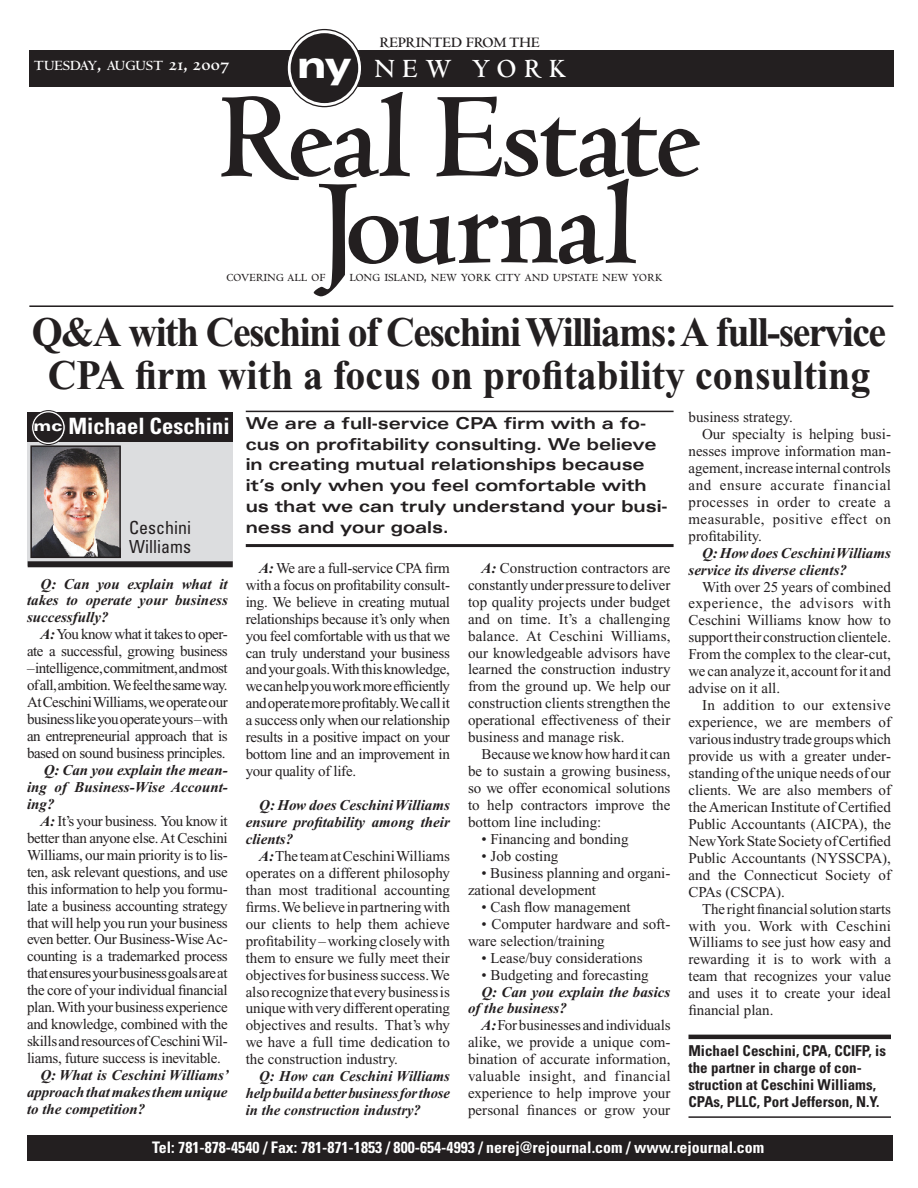
<style>
.page{position:relative;width:918px;height:1188px;background:#fff}
.page>*{position:absolute;margin:0;border:0;box-sizing:border-box;transform-origin:0 0}
.t1{font:700 42px/43.5px "Times New Roman";letter-spacing:-.04em;color:#231f20;text-align:center;scale:.95 1}
.t2{font:700 27.3px "Centaur";letter-spacing:.3em;color:#fff}
.t3{font:700 condensed 22.5px "Univers";color:#fff}
.t4{font:condensed 18px/19.5px "Univers";color:#231f20}
.t5{font:17.85px "Centaur MT SC";letter-spacing:-.01em;color:#231f20}
.t6{font:700 expanded 16.5px/20.9px "Univers";letter-spacing:-.005em;color:#231f20}
.t7{font:700 condensed 15.9px "Univers";color:#fff}
.t8{font:15px/17px "Times New Roman";color:#231f20;text-align:justify}
.t9{font:italic 700 15px/17px "Times New Roman";color:#231f20;text-align:justify}
.t10{font:700 condensed 15px/17px "Univers";color:#231f20}
.t11{font:15px/17px "Times New Roman";letter-spacing:-.03em;color:#231f20;text-align:right}
.t12{font:15px "Times New Roman";letter-spacing:.03em;color:#231f20}
.t13{font:15px "Times New Roman";letter-spacing:.04em;color:#231f20}
.t14{font:15px "Times New Roman";letter-spacing:.025em;color:#231f20}
.t15{font:700 15px "Centaur";color:#231f20}
.t16{font:14.7px "Centaur MT Bold Os F";color:#fff}
.s1{font-size:21px}
.s2{font-family:"Univers";font-weight:900;font-stretch:expanded;font-size:38.25px}
.s3{font-weight:900;font-stretch:expanded;font-size:15px}
.s4{font-weight:700;font-style:italic}
</style>
<div class="page">
<div style="left:27px;top:1135px;width:866px;height:26px;background:#231f20"></div>
<div style="left:27px;top:416px;width:206px;height:150px;background:#dcdddf"></div>
<img style="left:33px;top:448px;width:85px;height:107px">
<div style="left:30px;top:445px;width:91px;height:113px;border:2px solid #231f20"></div>
<div style="left:28px;top:412px;width:205px;height:30px;background:#231f20"></div>
<div style="left:28px;top:561px;width:205px;height:6px;background:#231f20"></div>
<svg style="left:32px;top:411px;width:33px;height:34px"></svg>
<div style="left:31px;top:410px;width:35px;height:35px;border:1px solid #231f20;border-radius:50%"></div>
<div style="left:33px;top:412px;width:30px;height:31px;background:#231f20;border-radius:50%"></div>
<hr style="left:688px;top:1035px;width:203px;height:4px;background:#231f20">
<hr style="left:688px;top:1116px;width:203px;height:2px;background:#231f20">
<hr style="left:246px;top:411px;width:428px;height:1px;background:#231f20">
<hr style="left:246px;top:544px;width:428px;height:3px;background:#231f20">
<div style="left:29px;top:50px;width:864px;height:37px;background:#231f20"></div>
<svg style="left:287px;top:30px;width:75px;height:77px"></svg>
<div style="left:291px;top:33px;width:67px;height:70px;background:#231f20;border-radius:50%"></div>
<svg style="left:221px;top:92px;width:479px;height:204px"></svg>
<hr style="left:29px;top:305px;width:864px;height:2px;background:#231f20">
<p class="t16" style="left:34px;top:58px;width:197px">TUESDAY<span class="s1">,</span> AUGUST <span class="s1">21, 2007</span></p>
<p class="t15" style="left:380px;top:35px;width:161px">REPRINTED FROM THE</p>
<h2 class="t2" style="left:297px;top:54px;width:271px"><span class="s2">ny</span> NEW YORK</h2>
<p class="t5" style="left:226px;top:266px;width:101px">covering all of</p>
<p class="t5" style="left:349px;top:266px;width:315px">long island, new york city and upstate new york</p>
<h1 class="t1" style="left:32px;top:310px;width:901px">Q&amp;A with Ceschini of Ceschini Williams: A full-service<br>CPA firm with a focus on profitability consulting</h1>
<h3 class="t3" style="left:34px;top:412px;width:197px"><span class="s3">mc</span> Michael Ceschini</h3>
<p class="t4" style="left:129px;top:517px;width:63px">Ceschini<br>Williams</p>
<p class="t9" style="left:27px;top:575px;width:202px;text-indent:14px">Q: Can you explain what it takes to operate your business successfully?</p>
<p class="t11" style="left:27px;top:626px;width:202px"><span class="s4">A:</span> You know what it takes to oper&shy;ate a successful, growing business</p>
<p class="t8" style="left:27px;top:660px;width:202px">– intelligence, commitment, and most of all, ambition. We feel the same way.<br>At Ceschini Williams, we operate our business like you operate yours – with an entrepreneurial approach that is based on sound business principles.</p>
<p class="t9" style="left:27px;top:762px;width:202px;text-indent:17px">Q: Can you explain the mean&shy;ing of Business-Wise Account&shy;ing?</p>
<p class="t8" style="left:27px;top:812px;width:202px;text-indent:14px"><span class="s4">A:</span> It’s your business. You know it better than anyone else. At Ceschini Williams, our main priority is to lis&shy;ten, ask relevant questions, and use this information to help you formu&shy;late a business accounting strategy that will help you run your business even better. Our Business-Wise Ac&shy;counting is a trademarked process that ensures your business goals are at the core of your individual financial plan. With your business experience and knowledge, combined with the skills and resources of Ceschini Wil&shy;liams, future success is inevitable.</p>
<p class="t9" style="left:27px;top:1067px;width:203px;text-indent:14px">Q: What is Ceschini Williams’ approach that makes them unique to the competition?</p>
<p class="t6" style="left:246px;top:412px;width:423px">We are a full-service CPA firm with a fo&shy;cus on profitability consulting. We believe in creating mutual relationships because it’s only when you feel comfortable with us that we can truly understand your busi&shy;ness and your goals.</p>
<p class="t8" style="left:246px;top:559px;width:206px;text-indent:14px"><span class="s4">A:</span> We are a full-service CPA firm with a focus on profitability consult&shy;ing. We believe in creating mutual relationships because it’s only when you feel comfortable with us that we can truly understand your business and your goals. With this knowledge, we can help you work more efficiently and operate more profitably. We call it a success only when our relationship results in a positive impact on your bottom line and an improvement in your quality of life.</p>
<p class="t9" style="left:246px;top:797px;width:206px;text-indent:14px">Q: How does Ceschini Williams ensure profitability among their clients?</p>
<p class="t8" style="left:246px;top:847px;width:206px;text-indent:14px"><span class="s4">A:</span> The team at Ceschini Williams operates on a different philosophy than most traditional accounting firms. We believe in partnering with our clients to help them achieve profitability – working closely with them to ensure we fully meet their objectives for business success. We also recognize that every business is unique with very different operating objectives and results. That’s why we have a full time dedication to the construction industry.</p>
<p class="t9" style="left:246px;top:1068px;width:206px;text-indent:14px">Q: How can Ceschini Williams help build a better business for those in the construction industry?</p>
<p class="t8" style="left:468px;top:559px;width:204px;text-indent:14px"><span class="s4">A:</span> Construction contractors are constantly under pressure to deliver top quality projects under budget and on time. It’s a challenging balance. At Ceschini Williams, our knowledgeable advisors have learned the construction industry from the ground up. We help our construction clients strengthen the operational effectiveness of their business and manage risk.</p>
<p class="t8" style="left:468px;top:746px;width:204px;text-indent:14px">Because we know how hard it can be to sustain a growing business, so we offer economical solutions to help contractors improve the bottom line including:</p>
<p class="t8" style="left:482px;top:831px;width:149px">• Financing and bonding</p>
<p class="t8" style="left:482px;top:847px;width:78px">• Job costing</p>
<p class="t8" style="left:468px;top:864px;width:204px;text-indent:14px">• Business planning and organi&shy;zational development</p>
<p class="t8" style="left:482px;top:898px;width:151px">• Cash flow management</p>
<p class="t8" style="left:468px;top:915px;width:204px;text-indent:14px">• Computer hardware and soft&shy;ware selection/training</p>
<p class="t8" style="left:482px;top:949px;width:163px">• Lease/buy considerations</p>
<p class="t8" style="left:482px;top:966px;width:169px">• Budgeting and forecasting</p>
<p class="t9" style="left:468px;top:983px;width:204px;text-indent:14px">Q: Can you explain the basics of the business?</p>
<p class="t8" style="left:468px;top:1017px;width:204px;text-indent:14px"><span class="s4">A:</span> For businesses and individuals alike, we provide a unique com&shy;bination of accurate information, valuable insight, and financial experience to help improve your personal finances or grow your</p>
<p class="t8" style="left:688px;top:409px;width:106px">business strategy.</p>
<p class="t8" style="left:702px;top:426px;width:190px">Our specialty is helping busi-</p>
<p class="t8" style="left:688px;top:442px;width:204px">nesses improve information man-</p>
<p class="t8" style="left:688px;top:459px;width:204px">agement, increase internal controls</p>
<p class="t13" style="left:688px;top:477px;width:204px">and ensure accurate financial</p>
<p class="t14" style="left:688px;top:494px;width:204px">processes in order to create a</p>
<p class="t12" style="left:688px;top:511px;width:204px">measurable, positive effect on</p>
<p class="t8" style="left:688px;top:527px;width:75px">profitability.</p>
<p class="t9" style="left:688px;top:544px;width:204px;text-indent:14px">Q: How does Ceschini Williams service its diverse clients?</p>
<p class="t8" style="left:688px;top:578px;width:204px;text-indent:14px">With over 25 years of combined experience, the advisors with Ceschini Williams know how to support their construction clientele.<br>From the complex to the clear-cut, we can analyze it, account for it and advise on it all.</p>
<p class="t8" style="left:688px;top:697px;width:204px;text-indent:14px">In addition to our extensive experience, we are members of various industry trade groups which provide us with a greater under&shy;standing of the unique needs of our clients. We are also members of the American Institute of Certified Public Accountants (AICPA), the New York State Society of Certified Public Accountants (NYSSCPA), and the Connecticut Society of CPAs (CSCPA).</p>
<p class="t8" style="left:688px;top:900px;width:204px;text-indent:14px">The right financial solution starts with you. Work with Ceschini Williams to see just how easy and rewarding it is to work with a team that recognizes your value and uses it to create your ideal financial plan.</p>
<p class="t10" style="left:688px;top:1042px;width:199px">Michael Ceschini, CPA, CCIFP, is the partner in charge of con&shy;struction at Ceschini Williams,<br>CPAs, PLLC, Port Jefferson, N.Y.</p>
<p class="t7" style="left:152px;top:1137px;width:614px">Tel: 781-878-4540 / Fax: 781-871-1853 / 800-654-4993 / nerej@rejournal.com / www.rejournal.com</p>
</div>
